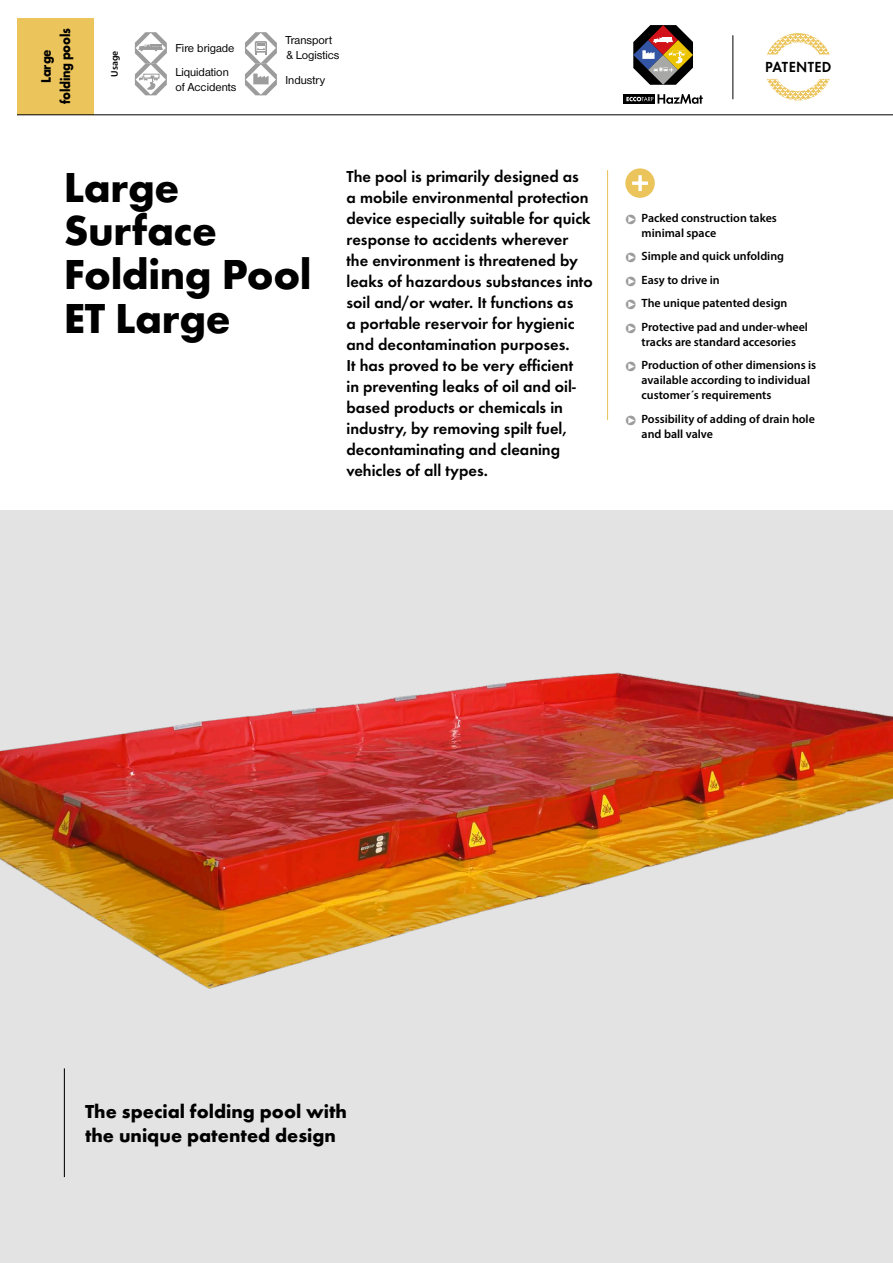
<style>
.page{position:relative;width:893px;height:1263px;background:#fff}
.page>*{position:absolute;margin:0;border:0;box-sizing:border-box;transform-origin:0 0}
._2018_H1{font:700 43.5px/43.5px "Futura TOT";letter-spacing:-.01em;color:#000}
._2018_vykrik_foto{font:700 19.5px/24px "Futura TOT";color:#000}
._2018_perex{font:600 16.5px/21px "Futura TOT";color:#000}
.titulek_14{font:600 15.15px "Futura TOT";letter-spacing:.025em;color:#000;scale:.95 1}
.t1{font:700 14.25px/19.5px "Futura TOT";letter-spacing:-.02em;color:#000;text-align:center;scale:.9 1}
.t2{font:600 12px/15px "Myriad Pro";color:#000}
._2018_zahlavi_aplika{font:12px/15px "Nimbus Sans DOT";color:#000}
.t3{font:600 9.75px "Myriad Pro";color:#000}
.s1{color:#9c9c9c}
</style>
<div class="page">
<div style="left:0;top:510px;width:893px;height:753px;background:#e3e3e3"></div>
<img style="left:0;top:672px;width:893px;height:484px">
<hr style="left:64px;top:1068px;width:1px;height:109px;background:#000">
<div style="left:17px;top:18px;width:77px;height:96px;background:#ebc45b"></div>
<hr style="left:17px;top:114px;width:876px;height:1px;background:#000">
<div style="left:625px;top:168px;width:30px;height:30px;background:#ebc45b;border-radius:50%"></div>
<svg style="left:632px;top:175px;width:16px;height:17px"></svg>
<hr style="left:607px;top:170px;width:1px;height:250px;background:#ebc45b">
<svg style="left:135px;top:32px;width:32px;height:63px"></svg>
<svg style="left:245px;top:32px;width:32px;height:63px"></svg>
<svg style="left:767px;top:33px;width:63px;height:67px"></svg>
<hr style="left:732px;top:35px;width:1px;height:64px;background:#000">
<div style="left:624px;top:94px;width:31px;height:10px;background:#000"></div>
<svg style="left:626px;top:94px;width:77px;height:10px"></svg>
<svg style="left:633px;top:25px;width:60px;height:60px"></svg>
<p class="t1" style="left:36px;top:104px;width:86px;rotate:-90deg">Large folding pools</p>
<p class="t3" style="left:108px;top:77px;width:28px;rotate:-90deg">Usage</p>
<p class="_2018_zahlavi_aplika" style="left:175px;top:41px;width:61px">Fire brigade</p>
<p class="_2018_zahlavi_aplika" style="left:285px;top:33px;width:56px">Transport &amp; Logistics</p>
<p class="_2018_zahlavi_aplika" style="left:285px;top:72px;width:41px">Industry</p>
<p class="_2018_zahlavi_aplika" style="left:175px;top:65px;width:63px">Liquidation of Accidents</p>
<p class="_2018_H1" style="left:64px;top:165px;width:249px">Large<br>Surface<br>Folding Pool<br>ET Large</p>
<p class="_2018_perex" style="left:346px;top:166px;width:248px">The pool is primarily designed as<br>a mobile environmental protection device especially suitable for quick response to accidents wherever the environment is threatened by leaks of hazardous substances into soil and/or water. It functions as<br>a portable reservoir for hygienic and decontamination purposes.<br>It has proved to be very efficient<br>in preventing leaks of oil and oil&shy;based products or chemicals in industry, by removing spilt fuel, decontaminating and cleaning vehicles of all types.</p>
<p class="titulek_14" style="left:765px;top:58px;width:71px">PATENTED</p>
<p class="t2" style="left:642px;top:210px;width:137px;text-indent:-17px"><span class="s1">❑</span> Packed construction takes minimal space</p>
<p class="t2" style="left:625px;top:248px;width:161px"><span class="s1">❑</span> Simple and quick unfolding</p>
<p class="t2" style="left:625px;top:272px;width:97px"><span class="s1">❑</span> Easy to drive in</p>
<p class="t2" style="left:625px;top:295px;width:164px"><span class="s1">❑</span> The unique patented design</p>
<p class="t2" style="left:625px;top:319px;width:185px;text-align:center"><span class="s1">❑</span> Protective pad and under-wheel tracks are standard accesories</p>
<p class="t2" style="left:642px;top:357px;width:176px;text-indent:-17px"><span class="s1">❑</span> Production of other dimensions is available according to individual customer´s requirements</p>
<p class="t2" style="left:642px;top:411px;width:175px;text-indent:-17px"><span class="s1">❑</span> Possibility of adding of drain hole and ball valve</p>
<p class="_2018_vykrik_foto" style="left:85px;top:1099px;width:263px">The special folding pool with the unique patented design</p>
</div>
